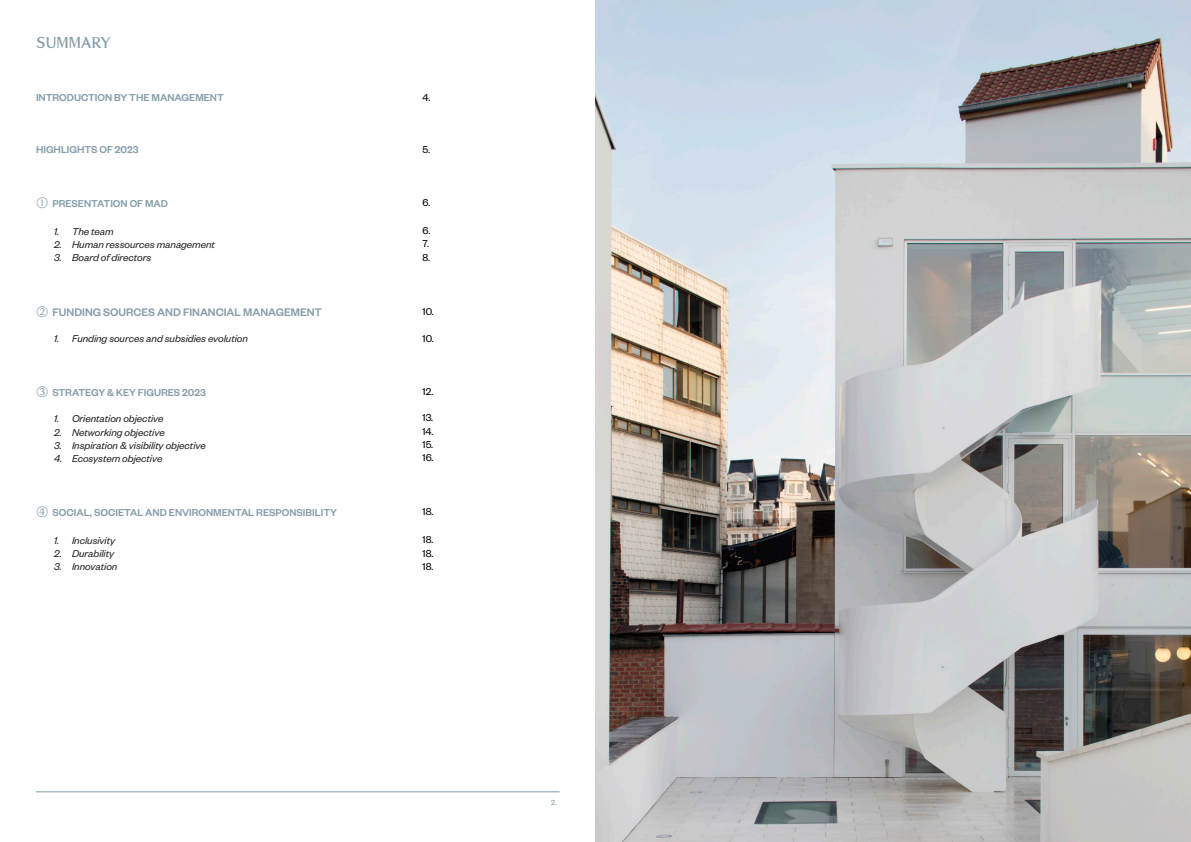
<style>
.page{position:relative;width:1191px;height:842px;background:#fff}
.page>*{position:absolute;margin:0;border:0;box-sizing:border-box;transform-origin:0 0}
.t1{font:14px "Ulrich";letter-spacing:.01em;color:#859daa}
.t2{font:500 12px "Founders Grotesk";color:#859daa}
.t3{font:italic 11px "Founders Grotesk";color:#231f20}
.t4{font:500 11px "Founders Grotesk";color:#859daa}
.t5{font:11px "Founders Grotesk";color:#000}
.t6{font:8px "Founders Grotesk";color:#859daa}
.s1{font-family:"Ulrich";font-weight:400}
.s2{font-family:"Ulrich";font-weight:400;font-size:11px}
</style>
<div class="page">
<hr style="left:36px;top:792px;width:523px;height:1px;background:#859daa">
<img style="left:595px;top:0;width:596px;height:842px">
<p class="t1" style="left:36px;top:32px;width:76px">SUMMARY</p>
<p class="t4" style="left:36px;top:90px;width:189px">INTRODUCTION BY THE MANAGEMENT</p>
<p class="t5" style="left:422px;top:90px;width:9px">4.</p>
<p class="t4" style="left:36px;top:143px;width:104px">HIGHLIGHTS OF 2023</p>
<p class="t5" style="left:422px;top:143px;width:9px">5.</p>
<p class="t4" style="left:36px;top:197px;width:134px"><span class="s1">1</span> PRESENTATION OF MAD</p>
<p class="t3" style="left:54px;top:225px;width:61px">1. The team</p>
<p class="t3" style="left:54px;top:238px;width:162px">2. Human ressources management</p>
<p class="t3" style="left:54px;top:251px;width:99px">3. Board of directors</p>
<p class="t5" style="left:422px;top:196px;width:9px">6.</p>
<p class="t5" style="left:422px;top:224px;width:9px">6.</p>
<p class="t5" style="left:422px;top:237px;width:8px">7.</p>
<p class="t5" style="left:422px;top:250px;width:9px">8.</p>
<p class="t2" style="left:36px;top:304px;width:287px"><span class="s2">2</span> FUNDING SOURCES AND FINANCIAL MANAGEMENT</p>
<p class="t3" style="left:54px;top:332px;width:195px">1. Funding sources and subsidies evolution</p>
<p class="t5" style="left:422px;top:305px;width:13px">10.</p>
<p class="t5" style="left:422px;top:331px;width:13px">10.</p>
<p class="t4" style="left:36px;top:385px;width:171px"><span class="s1">3</span> STRATEGY &amp; KEY FIGURES 2023</p>
<p class="t3" style="left:54px;top:412px;width:111px">1. Orientation objective</p>
<p class="t3" style="left:54px;top:425px;width:112px">2. Networking objective</p>
<p class="t3" style="left:54px;top:438px;width:153px">3. Inspiration &amp; visibility objective</p>
<p class="t3" style="left:54px;top:452px;width:110px">4. Ecosystem objective</p>
<p class="t5" style="left:422px;top:385px;width:12px">12.</p>
<p class="t5" style="left:422px;top:411px;width:12px">13.</p>
<p class="t5" style="left:422px;top:424px;width:12px">14.</p>
<p class="t5" style="left:422px;top:438px;width:12px">15.</p>
<p class="t5" style="left:422px;top:451px;width:12px">16.</p>
<p class="t4" style="left:36px;top:505px;width:302px"><span class="s1">4</span> SOCIAL, SOCIETAL AND ENVIRONMENTAL RESPONSIBILITY</p>
<p class="t3" style="left:54px;top:533px;width:63px">1. Inclusivity</p>
<p class="t3" style="left:54px;top:546px;width:62px">2. Durability</p>
<p class="t3" style="left:54px;top:560px;width:65px">3. Innovation</p>
<p class="t5" style="left:422px;top:505px;width:12px">18.</p>
<p class="t5" style="left:422px;top:533px;width:12px">18.</p>
<p class="t5" style="left:422px;top:546px;width:12px">18.</p>
<p class="t5" style="left:422px;top:559px;width:12px">18.</p>
<p class="t6" style="left:551px;top:798px;width:7px">2.</p>
</div>
